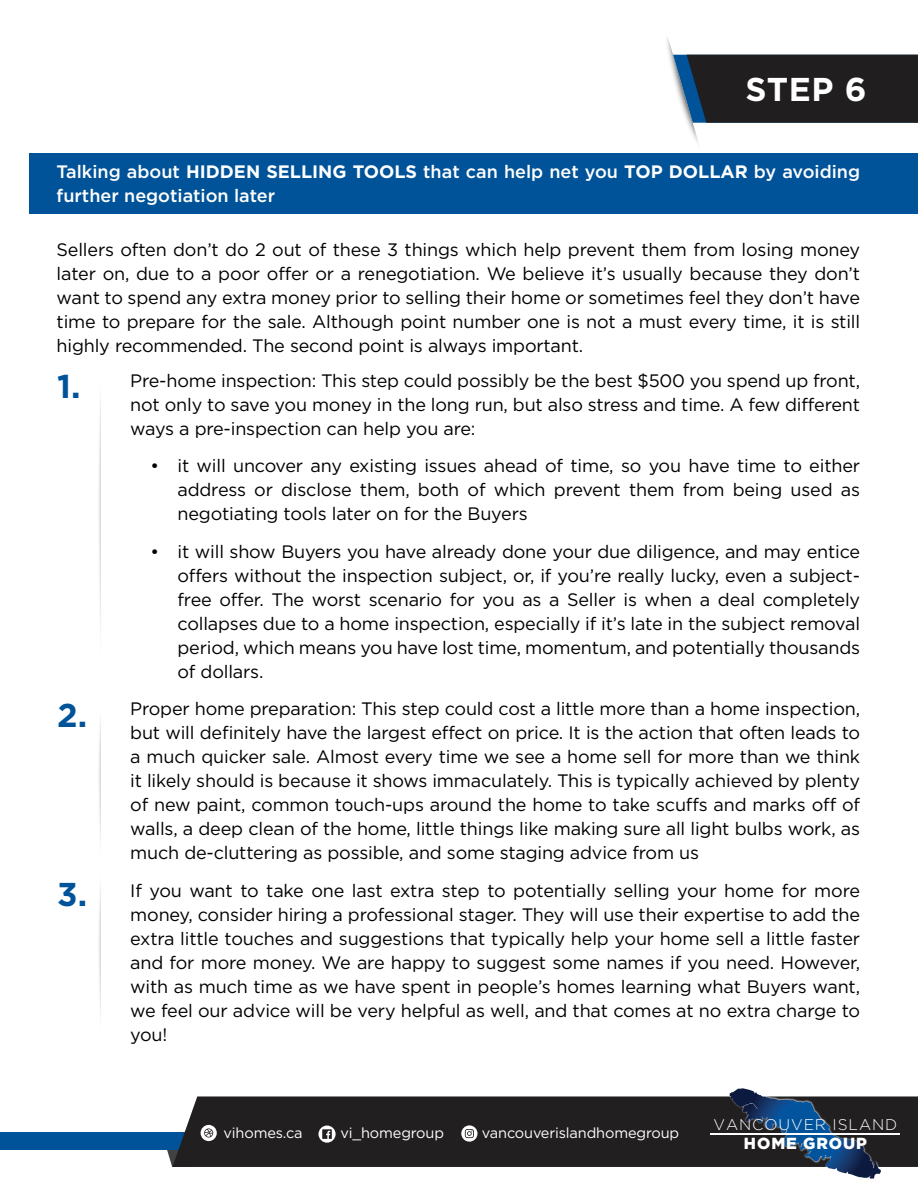
<style>
.page{position:relative;width:918px;height:1188px;background:#fff}
.page>*{position:absolute;margin:0;border:0;box-sizing:border-box;transform-origin:0 0}
.t1{font:700 33px "Gotham Pro";color:#005399}
.t2{font:700 33px "Gotham Pro";color:#fff}
.t3{font:18px/24px "Gotham Pro";letter-spacing:-.01em;color:#000;text-align:justify}
.t4{font:500 18px/23.7px "Gotham Pro";color:#fff}
.t5{font:900 16.05px "Gotham Pro";letter-spacing:.06em;color:#fff}
.t6{font:300 15.45px "Gotham Pro";letter-spacing:.055em;color:#fff}
.t7{font:14.55px "Gotham Pro";letter-spacing:-.01em;color:#fff}
.s1{font-weight:700}
</style>
<div class="page">
<svg style="left:167px;top:1150px;width:5px;height:16px"></svg>
<div style="left:0;top:1133px;width:570px;height:17px;background:#005398"></div>
<div style="left:172px;top:1096px;width:746px;height:71px;background:#221f20"></div>
<svg style="left:201px;top:1125px;width:16px;height:16px"></svg>
<svg style="left:204px;top:1128px;width:9px;height:10px"></svg>
<svg style="left:461px;top:1125px;width:17px;height:17px"></svg>
<svg style="left:465px;top:1129px;width:9px;height:9px"></svg>
<div style="left:318px;top:1126px;width:18px;height:17px;background:#fff;border-radius:50%"></div>
<svg style="left:322px;top:1129px;width:10px;height:10px"></svg>
<img style="left:727px;top:1096px;width:157px;height:83px">
<svg style="left:729px;top:1088px;width:39px;height:41px;background:#323b52"></svg>
<hr style="left:711px;top:1133px;width:189px;height:1px;background:#fff">
<div style="left:30px;top:153px;width:888px;height:61px;background:#005399"></div>
<div style="left:97px;top:849px;width:17px;height:224px;background:#000;opacity:.42"></div>
<div style="left:102px;top:826px;width:32px;height:253px;background:#fff"></div>
<div style="left:97px;top:342px;width:16px;height:378px;background:#000;opacity:.42"></div>
<div style="left:102px;top:350px;width:28px;height:341px;background:#fff"></div>
<div style="left:97px;top:687px;width:16px;height:205px;background:#000;opacity:.42"></div>
<svg style="left:100px;top:342px;width:12px;height:730px"></svg>
<div style="left:102px;top:677px;width:28px;height:220px;background:#fff"></div>
<img style="left:667px;top:37px;width:6px;height:37px">
<svg style="left:673px;top:54px;width:245px;height:89px"></svg>
<p class="t2" style="left:745px;top:70px;width:123px">STEP 6</p>
<p class="t4" style="left:57px;top:160px;width:805px">Talking about <span class="s1">HIDDEN SELLING TOOLS</span> that can help net you <span class="s1">TOP DOLLAR</span> by avoiding further negotiation later</p>
<p class="t3" style="left:57px;top:238px;width:805px">Sellers often don’t do 2 out of these 3 things which help prevent them from losing money later on, due to a poor offer or a renegotiation. We believe it’s usually because they don’t want to spend any extra money prior to selling their home or sometimes feel they don’t have time to prepare for the sale. Although point number one is not a must every time, it is still highly recommended. The second point is always important.</p>
<p class="t1" style="left:57px;top:367px;width:25px">1.</p>
<p class="t1" style="left:57px;top:696px;width:31px">2.</p>
<p class="t1" style="left:57px;top:875px;width:31px">3.</p>
<p class="t3" style="left:130px;top:368px;width:731px">Pre-home inspection: This step could possibly be the best $500 you spend up front, not only to save you money in the long run, but also stress and time. A few different ways a pre-inspection can help you are:</p>
<p class="t3" style="left:178px;top:454px;width:684px;text-indent:-27px">• it will uncover any existing issues ahead of time, so you have time to either address or disclose them, both of which prevent them from being used as negotiating tools later on for the Buyers</p>
<p class="t3" style="left:178px;top:539px;width:684px;text-indent:-27px">• it will show Buyers you have already done your due diligence, and may entice offers without the inspection subject, or, if you’re really lucky, even a subject&shy;free offer. The worst scenario for you as a Seller is when a deal completely collapses due to a home inspection, especially if it’s late in the subject removal period, which means you have lost time, momentum, and potentially thousands of dollars.</p>
<p class="t3" style="left:130px;top:697px;width:731px">Proper home preparation: This step could cost a little more than a home inspection, but will definitely have the largest effect on price. It is the action that often leads to a much quicker sale. Almost every time we see a home sell for more than we think it likely should is because it shows immaculately. This is typically achieved by plenty of new paint, common touch-ups around the home to take scuffs and marks off of walls, a deep clean of the home, little things like making sure all light bulbs work, as much de-cluttering as possible, and some staging advice from us</p>
<p class="t3" style="left:130px;top:878px;width:731px">If you want to take one last extra step to potentially selling your home for more money, consider hiring a professional stager. They will use their expertise to add the extra little touches and suggestions that typically help your home sell a little faster and for more money. We are happy to suggest some names if you need. However, with as much time as we have spent in people’s homes learning what Buyers want, we feel our advice will be very helpful as well, and that comes at no extra charge to you!</p>
<p class="t7" style="left:224px;top:1125px;width:81px">vihomes.ca</p>
<p class="t7" style="left:340px;top:1125px;width:105px">vi_homegroup</p>
<p class="t7" style="left:482px;top:1125px;width:199px">vancouverislandhomegroup</p>
<p class="t6" style="left:714px;top:1116px;width:185px">VANCOUVER ISLAND</p>
<p class="t5" style="left:744px;top:1134px;width:124px">HOME GROUP</p>
</div>
